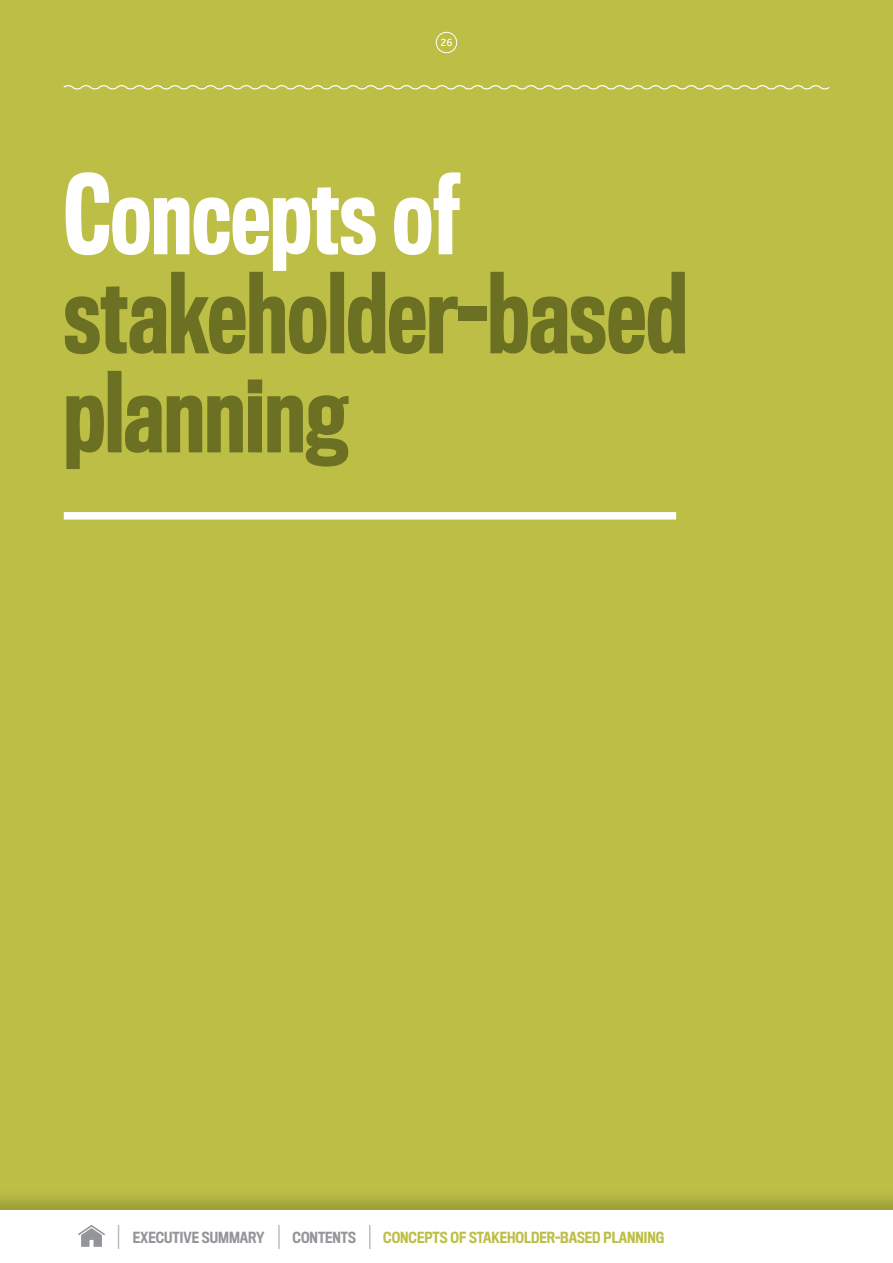
<style>
.page{position:relative;width:893px;height:1263px;background:#bdbe45}
.page>*{position:absolute;margin:0;border:0;box-sizing:border-box;transform-origin:0 0}
.t1{font:500 102px/99px "Titling Gothic FB Comp";color:#6b7023}
.t2{font:500 102px "Titling Gothic FB Comp";color:#fff}
.t3{font:500 14.1px "Titling Gothic FB Cond";color:#bdbe45}
.t4{font:500 14.1px "Titling Gothic FB Cond";color:#939598}
.t5{font:11.25px "Effra";color:#fff}
</style>
<div class="page">
<div style="left:0;top:1188px;width:893px;height:75px;background:#000;opacity:.2"></div>
<div style="left:0;top:1211px;width:893px;height:52px;background:#fff"></div>
<svg style="left:78px;top:1225px;width:27px;height:22px"></svg>
<svg style="left:369px;top:1225px;width:1px;height:24px"></svg>
<hr style="left:278px;top:1225px;width:2px;height:24px;background:#bcbec0">
<svg style="left:118px;top:1225px;width:1px;height:24px"></svg>
<div style="left:436px;top:32px;width:21px;height:21px;border:1px solid #fff;border-radius:50%"></div>
<div style="left:64px;top:512px;width:612px;height:8px;background:#fff"></div>
<svg style="left:63px;top:85px;width:767px;height:5px"></svg>
<p class="t5" style="left:440px;top:36px;width:14px">26</p>
<h1 class="t2" style="left:64px;top:152px;width:398px">Concepts of</h1>
<h1 class="t1" style="left:64px;top:264px;width:625px">stakeholder-based planning</h1>
<p class="t4" style="left:133px;top:1229px;width:133px">EXECUTIVE SUMMARY</p>
<p class="t4" style="left:293px;top:1229px;width:65px">CONTENTS</p>
<p class="t3" style="left:383px;top:1229px;width:282px">CONCEPTS OF STAKEHOLDER-BASED PLANNING</p>
</div>
